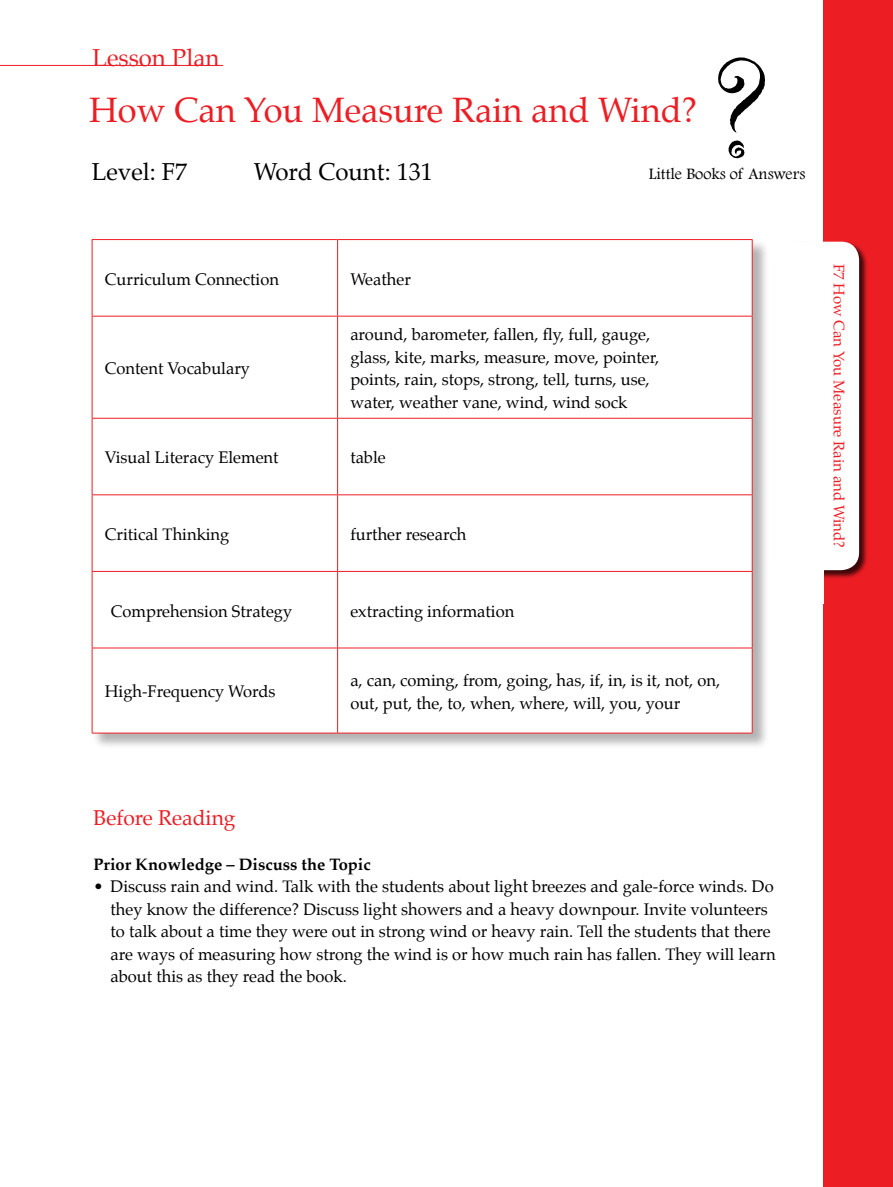
<style>
.page{position:relative;width:893px;height:1187px;background:#fff}
.page>*{position:absolute;margin:0;border:0;box-sizing:border-box;transform-origin:0 0}
.t1{font:150px "Party Let Plain";color:#000}
.t2{font:34.5px "Palatino";color:#ed1d24}
.t3{font:24px "Palatino";color:#000}
.t4{font:24px "Palatino";color:#ed1d24}
.t5{font:21px "Palatino";color:#ed1d24}
.t6{font:16.5px/22.5px "Palatino";color:#000}
.t7{font:700 16.5px "Palatino";color:#000}
.t8{font:16.5px "Footlight MT Light";color:#000}
.t9{font:15px "Palatino";color:#ed1d24}
</style>
<div class="page">
<div style="left:92px;top:239px;width:677px;height:511px;background:#000;opacity:.3"></div>
<svg style="left:93px;top:240px;width:244px;height:492px"></svg>
<svg style="left:338px;top:240px;width:414px;height:492px"></svg>
<hr style="left:92px;top:240px;width:1px;height:76px;background:#ed1d24">
<hr style="left:92px;top:316px;width:1px;height:102px;background:#ed1d24">
<hr style="left:92px;top:418px;width:1px;height:76px;background:#ed1d24">
<hr style="left:92px;top:495px;width:1px;height:76px;background:#ed1d24">
<hr style="left:92px;top:571px;width:1px;height:76px;background:#ed1d24">
<hr style="left:92px;top:648px;width:1px;height:84px;background:#ed1d24">
<hr style="left:92px;top:239px;width:246px;height:1px;background:#ed1d24">
<hr style="left:92px;top:316px;width:246px;height:1px;background:#ed1d24">
<hr style="left:92px;top:418px;width:246px;height:1px;background:#ed1d24">
<hr style="left:92px;top:494px;width:246px;height:1px;background:#ed1d24">
<hr style="left:92px;top:571px;width:246px;height:1px;background:#ed1d24">
<hr style="left:92px;top:647px;width:246px;height:1px;background:#ed1d24">
<hr style="left:337px;top:240px;width:1px;height:76px;background:#ed1d24">
<hr style="left:337px;top:316px;width:1px;height:102px;background:#ed1d24">
<hr style="left:337px;top:418px;width:1px;height:76px;background:#ed1d24">
<hr style="left:337px;top:495px;width:1px;height:76px;background:#ed1d24">
<hr style="left:337px;top:571px;width:1px;height:76px;background:#ed1d24">
<hr style="left:337px;top:648px;width:1px;height:84px;background:#ed1d24">
<hr style="left:338px;top:239px;width:415px;height:1px;background:#ed1d24">
<hr style="left:752px;top:240px;width:1px;height:76px;background:#ed1d24">
<hr style="left:752px;top:316px;width:1px;height:102px;background:#ed1d24">
<hr style="left:752px;top:418px;width:1px;height:76px;background:#ed1d24">
<hr style="left:752px;top:495px;width:1px;height:76px;background:#ed1d24">
<hr style="left:752px;top:571px;width:1px;height:76px;background:#ed1d24">
<hr style="left:752px;top:648px;width:1px;height:84px;background:#ed1d24">
<hr style="left:338px;top:316px;width:415px;height:1px;background:#ed1d24">
<hr style="left:338px;top:418px;width:415px;height:1px;background:#ed1d24">
<hr style="left:338px;top:494px;width:415px;height:1px;background:#ed1d24">
<hr style="left:338px;top:571px;width:415px;height:1px;background:#ed1d24">
<hr style="left:338px;top:647px;width:415px;height:1px;background:#ed1d24">
<hr style="left:92px;top:732px;width:246px;height:1px;background:#ed1d24">
<hr style="left:338px;top:732px;width:415px;height:1px;background:#ed1d24">
<div style="left:823px;top:0;width:70px;height:1186px;background:#ed1d24"></div>
<div style="left:773px;top:241px;width:95px;height:338px;background:#000;opacity:.75"></div>
<div style="left:773px;top:242px;width:86px;height:328px;background:#fff;border-radius:18px"></div>
<div style="left:774px;top:551px;width:49px;height:52px;background:#fff"></div>
<hr style="left:0;top:65px;width:223px;height:1px;background:#ed1d24">
<h3 class="t4" style="left:92px;top:37px;width:129px">Lesson Plan</h3>
<h1 class="t1" style="left:711px;top:17px;width:60px">?</h1>
<h2 class="t2" style="left:89px;top:82px;width:610px">How Can You Measure Rain and Wind?</h2>
<h3 class="t3" style="left:92px;top:151px;width:97px">Level: F7</h3>
<h3 class="t3" style="left:254px;top:151px;width:180px">Word Count: 131</h3>
<p class="t8" style="left:649px;top:164px;width:158px">Little Books of Answers</p>
<p class="t6" style="left:105px;top:268px;width:176px">Curriculum Connection</p>
<p class="t6" style="left:350px;top:268px;width:62px">Weather</p>
<p class="t6" style="left:105px;top:357px;width:147px">Content Vocabulary</p>
<p class="t6" style="left:350px;top:323px;width:310px">around, barometer, fallen, fly, full, gauge, glass, kite, marks, measure, move, pointer, points, rain, stops, strong, tell, turns, use, water, weather vane, wind, wind sock</p>
<p class="t6" style="left:105px;top:446px;width:175px">Visual Literacy Element</p>
<p class="t6" style="left:350px;top:446px;width:37px">table</p>
<p class="t6" style="left:105px;top:523px;width:126px">Critical Thinking</p>
<p class="t6" style="left:350px;top:523px;width:117px">further research</p>
<p class="t6" style="left:111px;top:599px;width:183px">Comprehension Strategy</p>
<p class="t6" style="left:350px;top:599px;width:166px">extracting information</p>
<p class="t6" style="left:105px;top:680px;width:172px">High-Frequency Words</p>
<p class="t6" style="left:350px;top:669px;width:371px">a, can, coming, from, going, has, if, in, is it, not, on, out, put, the, to, when, where, will, you, your</p>
<p class="t9" style="left:851px;top:264px;width:285px;rotate:90deg">F7 How Can You Measure Rain and Wind?</p>
<p class="t5" style="left:94px;top:800px;width:144px">Before Reading</p>
<p class="t7" style="left:94px;top:850px;width:279px">Prior Knowledge – Discuss the Topic</p>
<p class="t6" style="left:111px;top:875px;width:667px;text-indent:-17px">• Discuss rain and wind. Talk with the students about light breezes and gale-force winds. Do they know the difference? Discuss light showers and a heavy downpour. Invite volunteers to talk about a time they were out in strong wind or heavy rain. Tell the students that there are ways of measuring how strong the wind is or how much rain has fallen. They will learn about this as they read the book.</p>
</div>
